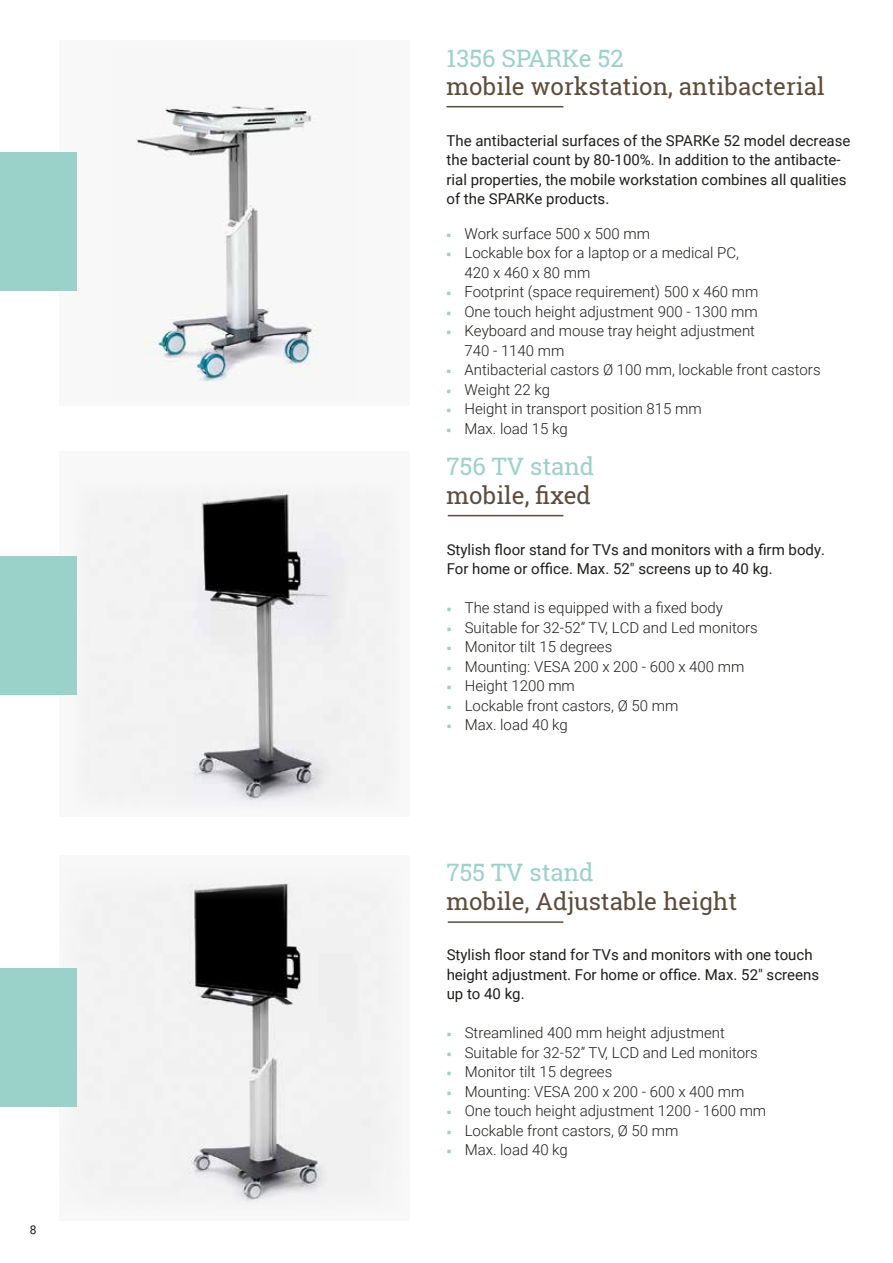
<style>
.page{position:relative;width:893px;height:1263px;background:#fff}
.page>*{position:absolute;margin:0;border:0;box-sizing:border-box;transform-origin:0 0}
.t1{font:24px "Roboto Slab";color:#5e4c3b}
.t2{font:24px "Roboto Slab";color:#9ad1c8}
.t3{font:300 15px/19.5px "Roboto";color:#1d1d1b}
.t4{font:15px/19.5px "Roboto";color:#1d1d1b}
.t5{font:12px "Roboto";color:#1d1d1b}
.s1{font-family:"Arno Pro";font-weight:400;color:#9ad1c8}
</style>
<div class="page">
<div style="left:60px;top:451px;width:350px;height:366px;background:#f8f8f9"></div>
<img style="left:185px;top:491px;width:160px;height:310px">
<div style="left:60px;top:855px;width:350px;height:365px;background:#f8f8f9"></div>
<img style="left:188px;top:883px;width:182px;height:319px">
<div style="left:60px;top:41px;width:350px;height:365px;background:#f8f8f9"></div>
<img style="left:136px;top:106px;width:182px;height:276px">
<hr style="left:446px;top:106px;width:117px;height:1px;background:#5e4c3b">
<div style="left:0;top:968px;width:77px;height:139px;background:#9ad1c8"></div>
<div style="left:0;top:152px;width:77px;height:138px;background:#9ad1c8"></div>
<div style="left:0;top:556px;width:77px;height:139px;background:#9ad1c8"></div>
<hr style="left:892px;top:720px;width:1px;height:138px;background:#9ad1c8">
<hr style="left:448px;top:921px;width:115px;height:2px;background:#5e4c3b">
<hr style="left:448px;top:515px;width:115px;height:1px;background:#5e4c3b">
<p class="t5" style="left:30px;top:1221px;width:8px">8</p>
<h1 class="t2" style="left:446px;top:41px;width:179px">1356 SPARKe 52</h1>
<h1 class="t1" style="left:446px;top:70px;width:380px">mobile workstation, antibacterial</h1>
<p class="t4" style="left:446px;top:130px;width:405px">The antibacterial surfaces of the SPARKe 52 model decrease the bacterial count by 80-100%. In addition to the antibacte&shy;rial properties, the mobile workstation combines all qualities of the SPARKe products.</p>
<p class="t3" style="left:446px;top:223px;width:205px"><span class="s1">■</span> Work surface 500 x 500 mm</p>
<p class="t3" style="left:464px;top:242px;width:276px;text-indent:-18px"><span class="s1">■</span> Lockable box for a laptop or a medical PC,<br>420 x 460 x 80 mm</p>
<p class="t3" style="left:446px;top:281px;width:314px"><span class="s1">■</span> Footprint (space requirement) 500 x 460 mm</p>
<p class="t3" style="left:446px;top:301px;width:313px"><span class="s1">■</span> One touch height adjustment 900 - 1300 mm</p>
<p class="t3" style="left:464px;top:320px;width:292px;text-indent:-18px"><span class="s1">■</span> Keyboard and mouse tray height adjustment<br>740 - 1140 mm</p>
<p class="t3" style="left:446px;top:359px;width:376px"><span class="s1">■</span> Antibacterial castors Ø 100 mm, lockable front castors</p>
<p class="t3" style="left:446px;top:379px;width:105px"><span class="s1">■</span> Weight 22 kg</p>
<p class="t3" style="left:446px;top:398px;width:257px"><span class="s1">■</span> Height in transport position 815 mm</p>
<p class="t3" style="left:446px;top:418px;width:123px"><span class="s1">■</span> Max. load 15 kg</p>
<h1 class="t2" style="left:446px;top:450px;width:149px">756 TV stand</h1>
<h1 class="t1" style="left:446px;top:478px;width:146px">mobile, fixed</h1>
<p class="t4" style="left:447px;top:539px;width:380px">Stylish floor stand for TVs and monitors with a firm body.<br>For home or office. Max. 52″ screens up to 40 kg.</p>
<p class="t3" style="left:447px;top:598px;width:278px"><span class="s1">■</span> The stand is equipped with a fixed body</p>
<p class="t3" style="left:447px;top:617px;width:313px"><span class="s1">■</span> Suitable for 32-52” TV, LCD and Led monitors</p>
<p class="t3" style="left:447px;top:637px;width:167px"><span class="s1">■</span> Monitor tilt 15 degrees</p>
<p class="t3" style="left:447px;top:656px;width:299px"><span class="s1">■</span> Mounting: VESA 200 x 200 - 600 x 400 mm</p>
<p class="t3" style="left:447px;top:676px;width:130px"><span class="s1">■</span> Height 1200 mm</p>
<p class="t3" style="left:447px;top:695px;width:233px"><span class="s1">■</span> Lockable front castors, Ø 50 mm</p>
<p class="t3" style="left:447px;top:715px;width:123px"><span class="s1">■</span> Max. load 40 kg</p>
<h1 class="t2" style="left:446px;top:856px;width:148px">755 TV stand</h1>
<h1 class="t1" style="left:446px;top:885px;width:292px">mobile, Adjustable height</h1>
<p class="t4" style="left:447px;top:944px;width:374px">Stylish floor stand for TVs and monitors with one touch height adjustment. For home or office. Max. 52″ screens up to 40 kg.</p>
<p class="t3" style="left:447px;top:1022px;width:280px"><span class="s1">■</span> Streamlined 400 mm height adjustment</p>
<p class="t3" style="left:447px;top:1042px;width:313px"><span class="s1">■</span> Suitable for 32-52” TV, LCD and Led monitors</p>
<p class="t3" style="left:447px;top:1061px;width:167px"><span class="s1">■</span> Monitor tilt 15 degrees</p>
<p class="t3" style="left:447px;top:1081px;width:299px"><span class="s1">■</span> Mounting: VESA 200 x 200 - 600 x 400 mm</p>
<p class="t3" style="left:447px;top:1100px;width:321px"><span class="s1">■</span> One touch height adjustment 1200 - 1600 mm</p>
<p class="t3" style="left:447px;top:1120px;width:233px"><span class="s1">■</span> Lockable front castors, Ø 50 mm</p>
<p class="t3" style="left:447px;top:1139px;width:123px"><span class="s1">■</span> Max. load 40 kg</p>
</div>
